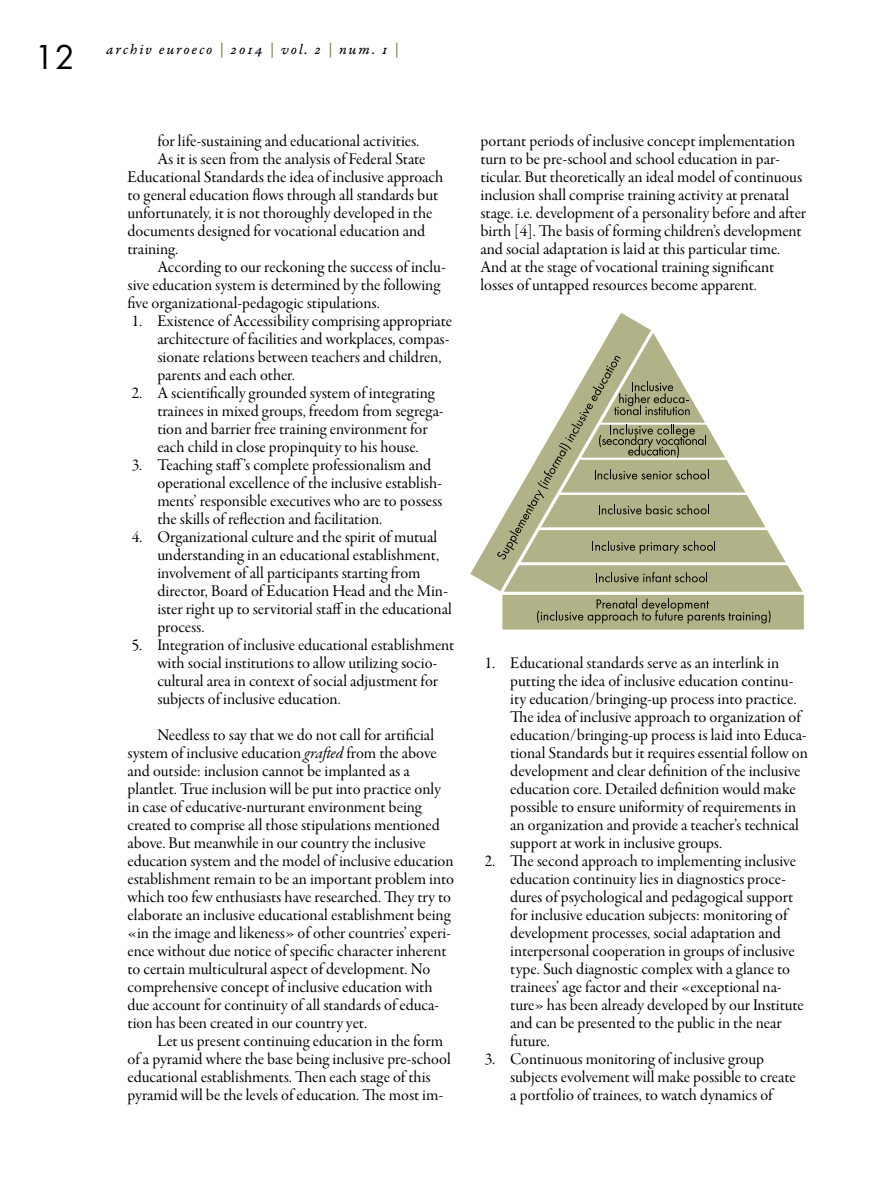
<style>
.page{position:relative;width:893px;height:1191px;background:#fff}
.page>*{position:absolute;margin:0;border:0;box-sizing:border-box;transform-origin:0 0}
.t1{font:36px "Futura";color:#000}
.t2{font:16.5px/18px "Garamond Premr Pro Subh";color:#000}
.t3{font:15px "Garamond Premr Pro It Capt";letter-spacing:.12em;color:#000}
.s1{color:#7e7f37}
.s2{font-family:"Garamond Premr Pro It Subh"}
</style>
<div class="page">
<svg style="left:657px;top:339px;width:146px;height:253px"></svg>
<div style="left:501px;top:593px;width:304px;height:38px;background:#b1b287"></div>
<div style="left:499px;top:592px;width:308px;height:40px;border:3px solid #fff"></div>
<svg style="left:470px;top:313px;width:187px;height:284px"></svg>
<hr style="left:518px;top:562px;width:270px;height:3px;background:#fff">
<hr style="left:538px;top:527px;width:230px;height:3px;background:#fff">
<hr style="left:559px;top:492px;width:190px;height:3px;background:#fff">
<hr style="left:579px;top:457px;width:149px;height:3px;background:#fff">
<svg style="left:497px;top:356px;width:218px;height:203px"></svg>
<svg style="left:596px;top:572px;width:111px;height:10px"></svg>
<svg style="left:537px;top:598px;width:233px;height:25px"></svg>
<h1 class="t1" style="left:34px;top:35px;width:42px">12</h1>
<p class="t3" style="left:106px;top:40px;width:294px">archiv euroeco <span class="s1">|</span> 2014 <span class="s1">|</span> vol. 2 <span class="s1">|</span> num. 1 <span class="s1">|</span></p>
<p class="t2" style="left:157px;top:132px;width:264px">for life-sustaining and educational activities.</p>
<p class="t2" style="left:157px;top:150px;width:270px">As it is seen from the analysis of Federal State</p>
<p class="t2" style="left:128px;top:168px;width:317px">Educational Standards the idea of inclusive approach</p>
<p class="t2" style="left:128px;top:186px;width:312px">to general education flows through all standards but</p>
<p class="t2" style="left:128px;top:204px;width:306px">unfortunately, it is not thoroughly developed in the</p>
<p class="t2" style="left:128px;top:222px;width:299px">documents designed for vocational education and</p>
<p class="t2" style="left:128px;top:240px;width:52px">training.</p>
<p class="t2" style="left:157px;top:258px;width:290px">According to our reckoning the success of inclu-</p>
<p class="t2" style="left:128px;top:276px;width:314px">sive education system is determined by the following</p>
<p class="t2" style="left:128px;top:294px;width:254px">five organizational-pedagogic stipulations.</p>
<p class="t2" style="left:157px;top:312px;width:296px;text-indent:-26px">1. Existence of Accessibility comprising appropriate architecture of facilities and workplaces, compas&shy;sionate relations between teachers and children, parents and each other.</p>
<p class="t2" style="left:157px;top:384px;width:288px;text-indent:-26px">2. A scientifically grounded system of integrating trainees in mixed groups, freedom from segrega&shy;tion and barrier free training environment for each child in close propinquity to his house.</p>
<p class="t2" style="left:157px;top:456px;width:287px;text-indent:-26px">3. Teaching staff’s complete professionalism and operational excellence of the inclusive establish&shy;ments’ responsible executives who are to possess the skills of reflection and facilitation.</p>
<p class="t2" style="left:157px;top:528px;width:296px;text-indent:-26px">4. Organizational culture and the spirit of mutual understanding in an educational establishment, involvement of all participants starting from director, Board of Education Head and the Min&shy;ister right up to servitorial staff in the educational process.</p>
<p class="t2" style="left:157px;top:636px;width:298px;text-indent:-26px">5. Integration of inclusive educational establishment with social institutions to allow utilizing socio&shy;cultural area in context of social adjustment for subjects of inclusive education.</p>
<p class="t2" style="left:128px;top:726px;width:328px;text-indent:30px">Needless to say that we do not call for artificial system of inclusive education <span class="s2">grafted</span> from the above and outside: inclusion cannot be implanted as a plantlet. True inclusion will be put into practice only in case of educative-nurturant environment being created to comprise all those stipulations mentioned above. But meanwhile in our country the inclusive education system and the model of inclusive education establishment remain to be an important problem into which too few enthusiasts have researched. They try to elaborate an inclusive educational establishment being «in the image and likeness» of other countries’ experi&shy;ence without due notice of specific character inherent to certain multicultural aspect of development. No comprehensive concept of inclusive education with due account for continuity of all standards of educa&shy;tion has been created in our country yet.</p>
<p class="t2" style="left:128px;top:1032px;width:325px;text-indent:30px">Let us present continuing education in the form of a pyramid where the base being inclusive pre-school educational establishments. Then each stage of this pyramid will be the levels of education. The most im-</p>
<p class="t2" style="left:480px;top:132px;width:327px">portant periods of inclusive concept implementation turn to be pre-school and school education in par&shy;ticular. But theoretically an ideal model of continuous inclusion shall comprise training activity at prenatal stage. i.e. development of a personality before and after birth [4]. The basis of forming children’s development and social adaptation is laid at this particular time.<br>And at the stage of vocational training significant losses of untapped resources become apparent.</p>
<p class="t2" style="left:510px;top:654px;width:299px;text-indent:-26px">1. Educational standards serve as an interlink in putting the idea of inclusive education continu&shy;ity education/bringing-up process into practice.<br>The idea of inclusive approach to organization of education/bringing-up process is laid into Educa&shy;tional Standards but it requires essential follow on development and clear definition of the inclusive education core. Detailed definition would make possible to ensure uniformity of requirements in an organization and provide a teacher’s technical support at work in inclusive groups.</p>
<p class="t2" style="left:510px;top:852px;width:295px;text-indent:-26px">2. The second approach to implementing inclusive education continuity lies in diagnostics proce&shy;dures of psychological and pedagogical support for inclusive education subjects: monitoring of development processes, social adaptation and interpersonal cooperation in groups of inclusive type. Such diagnostic complex with a glance to trainees’ age factor and their «exceptional na&shy;ture» has been already developed by our Institute and can be presented to the public in the near future.</p>
<p class="t2" style="left:510px;top:1050px;width:287px;text-indent:-26px">3. Continuous monitoring of inclusive group subjects evolvement will make possible to create a portfolio of trainees, to watch dynamics of</p>
</div>
